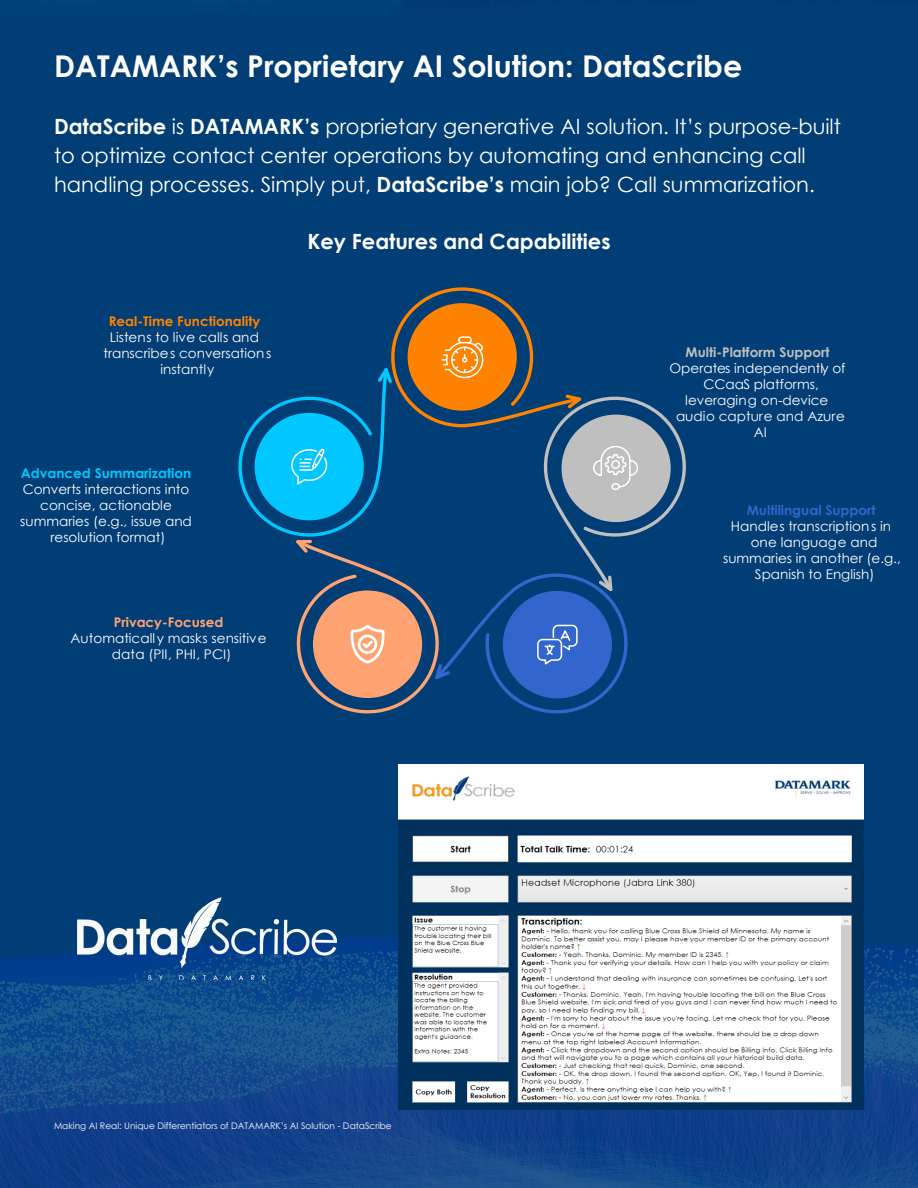
<style>
.page{position:relative;width:918px;height:1188px;background:#fff}
.page>*{position:absolute;margin:0;border:0;box-sizing:border-box;transform-origin:0 0}
.t1{font:700 30px "Century Gothic";color:#fff}
.t2{font:21px/28.8px "Century Gothic";color:#fff}
.t3{font:700 21px "Century Gothic";color:#fff}
.t4{font:13.35px/16px "Century Gothic";color:#fff;text-align:center}
.t5{font:700 13.35px "Century Gothic";color:#ff8200}
.t6{font:700 13.35px "Century Gothic";color:#bfbfbf}
.t7{font:700 13.35px "Century Gothic";color:#00c7ff}
.t8{font:700 13.35px "Century Gothic";color:#36c}
.t9{font:700 13.35px "Century Gothic";color:#ffa373}
.t10{font:9px "Century Gothic";color:#fff}
.s1{font-weight:700}
</style>
<div class="page">
<img style="left:0;top:0;width:918px;height:1188px">
<img style="left:398px;top:764px;width:466px;height:346px">
<img style="left:77px;top:898px;width:259px;height:82px">
<svg style="left:236px;top:287px;width:452px;height:432px;background:#2b597f"></svg>
<p class="t1" style="left:54px;top:43px;width:690px">DATAMARK’s Proprietary AI Solution: DataScribe</p>
<p class="t2" style="left:54px;top:112px;width:788px"><span class="s1">DataScribe</span> is <span class="s1">DATAMARK’s</span> proprietary generative AI solution. It’s purpose-built to optimize contact center operations by automating and enhancing call</p>
<p class="t2" style="left:54px;top:169px;width:762px">handling processes. Simply put, <span class="s1">DataScribe’s</span> main job? Call summarization.</p>
<p class="t3" style="left:307px;top:226px;width:305px">Key Features and Capabilities</p>
<p class="t5" style="left:109px;top:311px;width:153px">Real-Time Functionality</p>
<p class="t4" style="left:103px;top:329px;width:170px">Listens to live calls and transcribes conversations instantly</p>
<p class="t7" style="left:21px;top:463px;width:172px">Advanced Summarization</p>
<p class="t4" style="left:20px;top:481px;width:173px">Converts interactions into concise, actionable summaries (e.g., issue and resolution format)</p>
<p class="t9" style="left:114px;top:612px;width:111px">Privacy-Focused</p>
<p class="t4" style="left:71px;top:630px;width:198px">Automatically masks sensitive data (PII, PHI, PCI)</p>
<p class="t10" style="left:54px;top:1119px;width:339px">Making AI Real: Unique Differentiators of DATAMARK’s AI Solution - DataScribe</p>
<p class="t6" style="left:685px;top:342px;width:146px">Multi-Platform Support</p>
<p class="t4" style="left:670px;top:360px;width:177px">Operates independently of<br>CCaaS platforms, leveraging on-device audio capture and Azure<br>AI</p>
<p class="t8" style="left:747px;top:500px;width:130px">Multilingual Support</p>
<p class="t4" style="left:723px;top:518px;width:179px">Handles transcriptions in one language and summaries in another (e.g.,<br>Spanish to English)</p>
</div>
